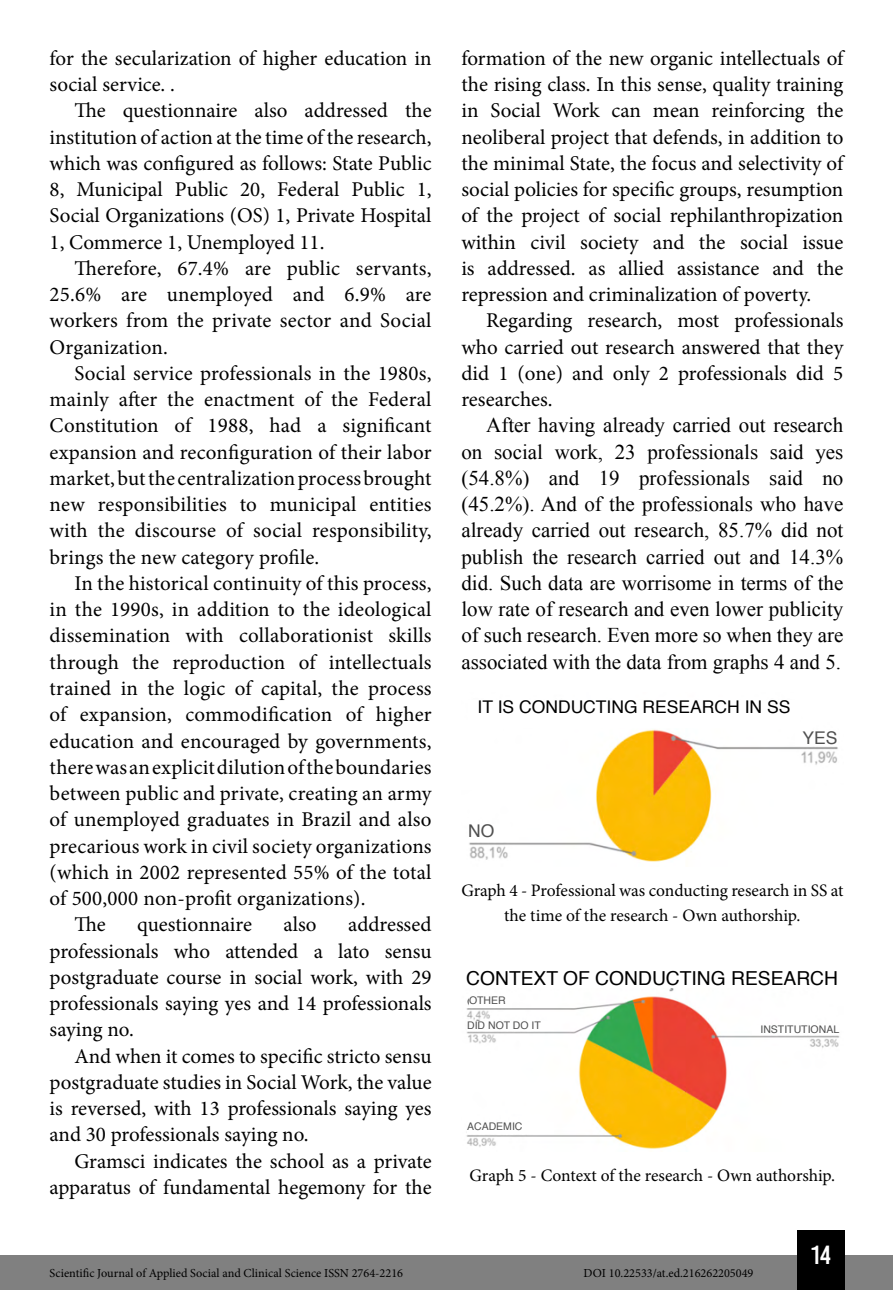
<style>
.page{position:relative;width:893px;height:1290px;background:#fff}
.page>*{position:absolute;margin:0;border:0;box-sizing:border-box;transform-origin:0 0}
.t1{font:26.25px "Bebas Kai";color:#fff}
.Texto_1{font:21px/26.2px "Minion Pro";color:#000;text-align:justify}
.Texto_1-2{font:21px/26.2px "Times New Roman";color:#000;text-align:justify}
.imagens_graf_tab{font:19.25px "Helvetica";color:#000}
.Info_Imagem{font:17.5px/24.5px "Minion Pro";letter-spacing:-.005em;color:#000;text-align:center}
.imagens_graf_tab-2{font:17.5px "Helvetica";color:#000}
.imagens_graf_tab-3{font:17.5px "Helvetica";color:#505050}
.t2{font:12.25px "Minion Pro";color:#000}
.imagens_graf_tab-4{font:10.5px "Helvetica";color:#505050}
</style>
<div class="page">
<div style="left:0;top:1255px;width:893px;height:35px;background:#808080"></div>
<div style="left:797px;top:1230px;width:48px;height:60px;background:#000"></div>
<img style="left:469px;top:729px;width:369px;height:133px">
<img style="left:466px;top:988px;width:374px;height:161px">
<div style="left:468px;top:824px;width:43px;height:17px;background:#fff"></div>
<div style="left:469px;top:996px;width:43px;height:12px;background:#fff"></div>
<div style="left:467px;top:1021px;width:86px;height:10px;background:#fff"></div>
<div style="left:752px;top:1025px;width:87px;height:9px;background:#fff"></div>
<div style="left:467px;top:1122px;width:86px;height:12px;background:#fff"></div>
<div style="left:795px;top:730px;width:42px;height:16px;background:#fff"></div>
<p class="Texto_1" style="left:50px;top:45px;width:384px">for the secularization of higher education in social service. .</p>
<p class="Texto_1" style="left:50px;top:98px;width:383px;text-indent:25px">The questionnaire also addressed the institution of action at the time of the research, which was configured as follows: State Public 8, Municipal Public 20, Federal Public 1, Social Organizations (OS) 1, Private Hospital 1, Commerce 1, Unemployed 11.</p>
<p class="Texto_1" style="left:50px;top:255px;width:383px;text-indent:25px">Therefore, 67.4% are public servants, 25.6% are unemployed and 6.9% are workers from the private sector and Social Organization.</p>
<p class="Texto_1" style="left:50px;top:360px;width:384px;text-indent:25px">Social service professionals in the 1980s, mainly after the enactment of the Federal Constitution of 1988, had a significant expansion and reconfiguration of their labor market, but the centralization process brought new responsibilities to municipal entities with the discourse of social responsibility, brings the new category profile.</p>
<p class="Texto_1" style="left:50px;top:570px;width:384px;text-indent:25px">In the historical continuity of this process, in the 1990s, in addition to the ideological dissemination with collaborationist skills through the reproduction of intellectuals trained in the logic of capital, the process of expansion, commodification of higher education and encouraged by governments, there was an explicit dilution of the boundaries between public and private, creating an army of unemployed graduates in Brazil and also precarious work in civil society organizations (which in 2002 represented 55% of the total of 500,000 non-profit organizations).</p>
<p class="Texto_1" style="left:74px;top:911px;width:33px">The</p>
<p class="Texto_1" style="left:137px;top:911px;width:116px">questionnaire</p>
<p class="Texto_1" style="left:284px;top:911px;width:35px">also</p>
<p class="Texto_1" style="left:50px;top:911px;width:384px;text-indent:299px">addressed professionals who attended a lato sensu postgraduate course in social work, with 29 professionals saying yes and 14 professionals saying no.</p>
<p class="Texto_1" style="left:50px;top:1043px;width:383px;text-indent:25px">And when it comes to specific stricto sensu postgraduate studies in Social Work, the value is reversed, with 13 professionals saying yes and 30 professionals saying no.</p>
<p class="Texto_1" style="left:50px;top:1148px;width:383px;text-align:right">Gramsci indicates the school as a private apparatus of fundamental hegemony for the</p>
<p class="Texto_1" style="left:461px;top:45px;width:384px">formation of the new organic intellectuals of the rising class. In this sense, quality training in Social Work can mean reinforcing the neoliberal project that defends, in addition to the minimal State, the focus and selectivity of social policies for specific groups, resumption of the project of social rephilanthropization within civil society and the social issue is addressed. as allied assistance and the repression and criminalization of poverty.</p>
<p class="Texto_1" style="left:461px;top:308px;width:383px;text-indent:25px">Regarding research, most professionals who carried out research answered that they did 1 (one) and only 2 professionals did 5 researches.</p>
<p class="Texto_1-2" style="left:461px;top:412px;width:384px;text-indent:25px">After having already carried out research on social work, 23 professionals said yes (54.8%) and 19 professionals said no (45.2%). And of the professionals who have already carried out research, 85.7% did not publish the research carried out and 14.3% did. Such data are worrisome in terms of the low rate of research and even lower publicity of such research. Even more so when they are associated with the data from graphs 4 and 5.</p>
<p class="imagens_graf_tab-2" style="left:478px;top:693px;width:314px">IT IS CONDUCTING RESEARCH IN SS</p>
<p class="imagens_graf_tab-3" style="left:802px;top:724px;width:37px">YES</p>
<p class="imagens_graf_tab-3" style="left:468px;top:817px;width:28px">NO</p>
<p class="Info_Imagem" style="left:461px;top:878px;width:383px">Graph 4 - Professional was conducting research in SS at the time of the research - Own authorship.</p>
<p class="imagens_graf_tab" style="left:466px;top:963px;width:373px">CONTEXT OF CONDUCTING RESEARCH</p>
<p class="imagens_graf_tab-4" style="left:469px;top:992px;width:38px">OTHER</p>
<p class="imagens_graf_tab-4" style="left:467px;top:1017px;width:75px">DID NOT DO IT</p>
<p class="imagens_graf_tab-4" style="left:760px;top:1021px;width:80px">INSTITUTIONAL</p>
<p class="imagens_graf_tab-4" style="left:467px;top:1118px;width:57px">ACADEMIC</p>
<p class="Info_Imagem" style="left:469px;top:1163px;width:367px">Graph 5 - Context of the research - Own authorship.</p>
<p class="t1" style="left:811px;top:1241px;width:21px">14</p>
<p class="t2" style="left:50px;top:1265px;width:355px">Scientific Journal of Applied Social and Clinical Science ISSN 2764-2216</p>
<p class="t2" style="left:584px;top:1265px;width:171px">DOI 10.22533/at.ed.216262205049</p>
</div>
